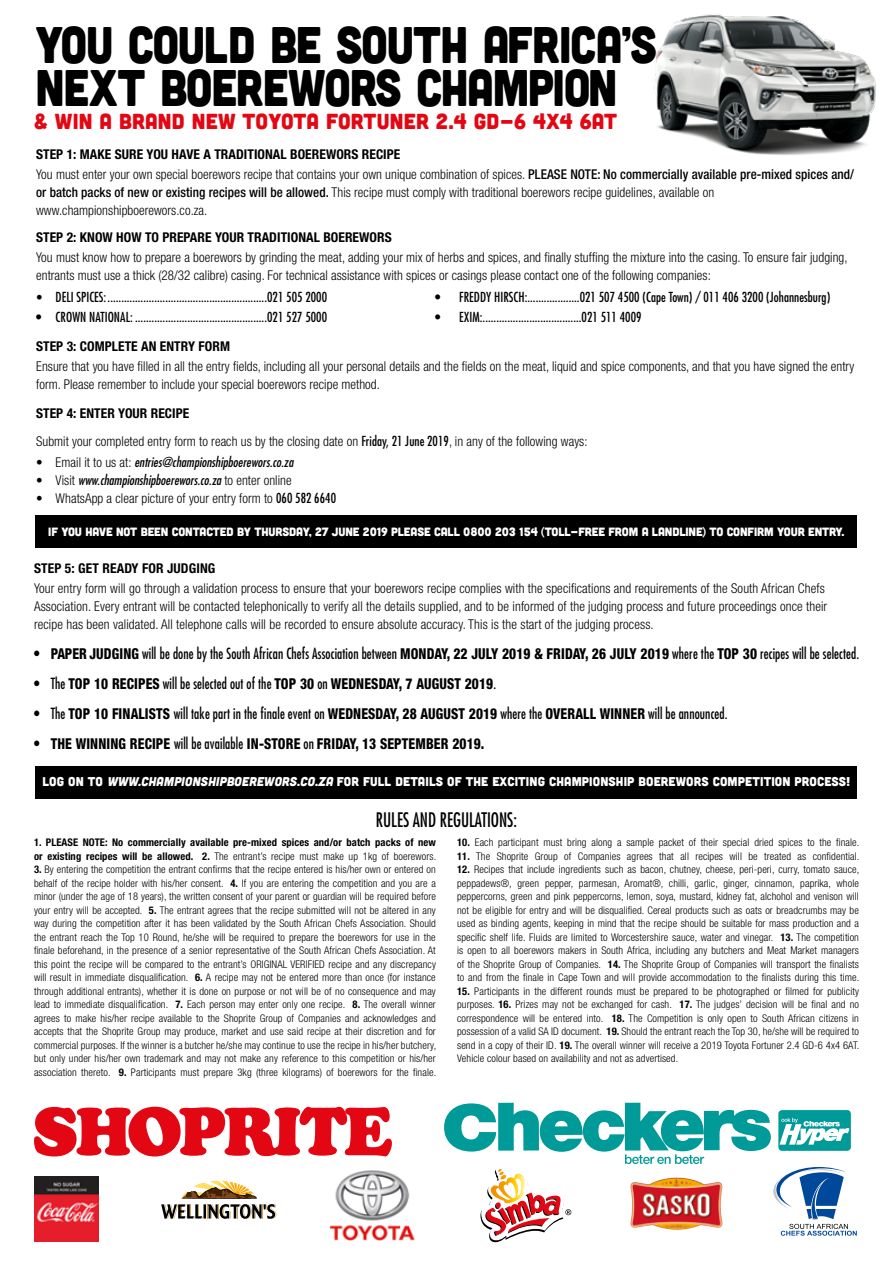
<style>
.page{position:relative;width:893px;height:1263px;background:#fff}
.page>*{position:absolute;margin:0;border:0;box-sizing:border-box;transform-origin:0 0}
.t1{font:51.45px/42.3px "Cubano";letter-spacing:-.03em;color:#000;scale:.9 1}
.t2{font:21.75px "Cubano";letter-spacing:.01em;color:#e30613}
.t3{font:condensed 19.5px "Futura Std";color:#000;scale:.89 1}
.t4{font:condensed 15px "Futura Std";letter-spacing:.01em;color:#000;scale:.9 1}
.t5{font:800 condensed 15px "Helvetica Neue LT Std";letter-spacing:.01em;color:#000;scale:.9 1}
.t6{font:300 condensed 13.5px/18px "Helvetica Neue LT Std";letter-spacing:.005em;color:#000}
.t7{font:condensed 13.5px "Futura Std";letter-spacing:.005em;color:#000}
.t8{font:italic condensed 13.5px "Futura Std";color:#000}
.t9{font:700 condensed 13.5px "Helvetica Neue LT Std";letter-spacing:.005em;color:#000}
.t10{font:12.75px "Cubano";letter-spacing:.01em;color:#fff}
.t11{font:12px "Cubano";letter-spacing:-.01em;color:#fff}
.t12{font:300 condensed 10.65px/13.5px "Helvetica Neue LT Std";letter-spacing:.01em;color:#000;text-align:justify}
.t13{font:700 condensed 10.65px/13.5px "Helvetica Neue LT Std";letter-spacing:.01em;color:#000}
.s1{font-weight:700}
.s2{font-weight:500}
.s3{font-family:"Helvetica Neue LT Std";font-weight:300}
.s4{font-family:"Futura Std";font-weight:400}
.s5{font-family:"Helvetica Neue LT Std";font-weight:300;font-style:normal}
.s6{font-family:"Helvetica Neue LT Std";font-weight:800}
.s7{font-style:italic}
.s8{font-weight:300}
</style>
<div class="page">
<div style="left:36px;top:766px;width:821px;height:32px;background:#000"></div>
<div style="left:35px;top:515px;width:822px;height:33px;background:#000"></div>
<svg style="left:161px;top:1180px;width:115px;height:39px"></svg>
<img style="left:330px;top:1170px;width:85px;height:71px">
<img style="left:654px;top:14px;width:222px;height:141px">
<img style="left:34px;top:1176px;width:65px;height:65px">
<svg style="left:444px;top:1103px;width:413px;height:139px"></svg>
<svg style="left:34px;top:1107px;width:358px;height:49px"></svg>
<h1 class="t1" style="left:36px;top:22px;width:692px">YOU COULD BE SOUTH AFRICA’S<br>NEXT BOEREWORS CHAMPION</h1>
<h2 class="t2" style="left:34px;top:107px;width:585px">&amp; WIN A BRAND NEW TOYOTA FORTUNER 2.4 GD-6 4X4 6AT</h2>
<p class="t6" style="left:36px;top:144px;width:819px;line-height:20.1px"><span class="s1">STEP 1: MAKE SURE YOU HAVE A TRADITIONAL BOEREWORS RECIPE<br></span>You must enter your own special boerewors recipe that contains your own unique combination of spices. <span class="s2">PLEASE NOTE: No commercially available pre-mixed spices and/</span></p>
<p class="t6" style="left:36px;top:184px;width:679px"><span class="s2">or batch packs of new or existing recipes will be allowed.</span> This recipe must comply with traditional boerewors recipe guidelines, available on www.championshipboerewors.co.za.</p>
<p class="t9" style="left:36px;top:229px;width:357px">STEP 2: KNOW HOW TO PREPARE YOUR TRADITIONAL BOEREWORS</p>
<p class="t6" style="left:36px;top:248px;width:813px">You must know how to prepare a boerewors by grinding the meat, adding your mix of herbs and spices, and finally stuffing the mixture into the casing. To ensure fair judging, entrants must use a thick (28/32 calibre) casing. For technical assistance with spices or casings please contact one of the following companies:</p>
<p class="t7" style="left:36px;top:289px;width:292px"><span class="s3">•</span> DELI SPICES:..........................................................021 505 2000</p>
<p class="t7" style="left:435px;top:289px;width:397px">• FREDDY HIRSCH:...................021 507 4500 (Cape Town) / 011 406 3200 (Johannesburg)</p>
<p class="t7" style="left:36px;top:309px;width:292px">• CROWN NATIONAL: ................................................021 527 5000</p>
<p class="t7" style="left:435px;top:309px;width:208px">• EXIM:....................................021 511 4009</p>
<p class="t9" style="left:36px;top:338px;width:195px">STEP 3: COMPLETE AN ENTRY FORM</p>
<p class="t6" style="left:36px;top:357px;width:820px">Ensure that you have filled in all the entry fields, including all your personal details and the fields on the meat, liquid and spice components, and that you have signed the entry form. Please remember to include your special boerewors recipe method.</p>
<p class="t6" style="left:36px;top:399px;width:553px;line-height:28.7px"><span class="s1">STEP 4: ENTER YOUR RECIPE<br></span>Submit your completed entry form to reach us by the closing date on <span class="s4">Friday, 21 June 2019</span>, in any of the following ways:</p>
<p class="t8" style="left:36px;top:453px;width:262px"><span class="s5">• E m a i l i t t o u s a t :</span> entries@championshipboerewors.co.za</p>
<p class="t8" style="left:36px;top:471px;width:257px"><span class="s5">• V i s i t</span> www.championshipboerewors.co.za<span class="s5">t o e n t e r o n l i n e</span></p>
<p class="t6" style="left:36px;top:489px;width:301px">• WhatsApp a clear picture of your entry form to <span class="s4">060 582 6640</span></p>
<p class="t11" style="left:48px;top:524px;width:797px">IF YOU HAVE NOT BEEN CONTACTED BY THURSDAY, 27 JUNE 2019 PLEASE CALL 0800 203 154 (TOLL-FREE FROM A LANDLINE) TO CONFIRM YOUR ENTRY.</p>
<p class="t9" style="left:34px;top:560px;width:183px">STEP 5: GET READY FOR JUDGING</p>
<p class="t6" style="left:34px;top:579px;width:795px">Your entry form will go through a validation process to ensure that your boerewors recipe complies with the specifications and requirements of the South African Chefs<br>Association. Every entrant will be contacted telephonically to verify all the details supplied, and to be informed of the judging process and future proceedings once their recipe has been validated. All telephone calls will be recorded to ensure absolute accuracy. This is the start of the judging process.</p>
<h3 class="t4" style="left:34px;top:645px;width:918px">• <span class="s6">PAPER JUDGING</span> will be done by the South African Chefs Association between <span class="s6">MONDAY, 22 JULY 2019 &amp; FRIDAY, 26 JULY 2019</span> where the <span class="s6">TOP 30</span> recipes will be selected.</h3>
<h3 class="t5" style="left:34px;top:674px;width:515px"><span class="s4">• The</span> TOP 10 RECIPES <span class="s4">will be selected out of the</span> TOP 30 <span class="s4">on</span> WEDNESDAY, 7 AUGUST 2019<span class="s4">.</span></h3>
<h3 class="t4" style="left:34px;top:705px;width:772px">• The <span class="s6">TOP 10 FINALISTS</span> will take part in the finale event on <span class="s6">WEDNESDAY, 28 AUGUST 2019</span> where the <span class="s6">OVERALL WINNER</span> will be announced.</h3>
<h3 class="t5" style="left:34px;top:734px;width:502px"><span class="s4">•</span> THE WINNING RECIPE <span class="s4">will be available</span> IN-STORE <span class="s4">on</span> FRIDAY, 13 SEPTEMBER 2019.</h3>
<p class="t10" style="left:43px;top:773px;width:809px">LOG ON TO <span class="s7">WWW.CHAMPIONSHIPBOEREWORS.CO.ZA</span> FOR FULL DETAILS OF THE EXCITING CHAMPIONSHIP BOEREWORS COMPETITION PROCESS!</p>
<h3 class="t3" style="left:376px;top:808px;width:160px">RULES AND REGULATIONS:</h3>
<p class="t13" style="left:34px;top:835px;width:404px">1. PLEASE NOTE: No commercially available pre-mixed spices and/or batch packs of new or existing recipes will be allowed. 2. <span class="s8">The entrant’s recipe must make up 1kg of boerewors.</span></p>
<p class="t12" style="left:34px;top:862px;width:404px"><span class="s1">3.</span> By entering the competition the entrant confirms that the recipe entered is his/her own or entered on behalf of the recipe holder with his/her consent. <span class="s1">4.</span> If you are entering the competition and you are a minor (under the age of 18 years), the written consent of your parent or guardian will be required before your entry will be accepted. <span class="s1">5.</span> The entrant agrees that the recipe submitted will not be altered in any way during the competition after it has been validated by the South African Chefs Association. Should the entrant reach the Top 10 Round, he/she will be required to prepare the boerewors for use in the finale beforehand, in the presence of a senior representative of the South African Chefs Association. At this point the recipe will be compared to the entrant’s ORIGINAL VERIFIED recipe and any discrepancy will result in immediate disqualification. <span class="s1">6.</span> A recipe may not be entered more than once (for instance through additional entrants), whether it is done on purpose or not will be of no consequence and may lead to immediate disqualification. <span class="s1">7.</span> Each person may enter only one recipe. <span class="s1">8.</span> The overall winner agrees to make his/her recipe available to the Shoprite Group of Companies and acknowledges and accepts that the Shoprite Group may produce, market and use said recipe at their discretion and for commercial purposes. If the winner is a butcher he/she may continue to use the recipe in his/her butchery, but only under his/her own trademark and may not make any reference to this competition or his/her association thereto. <span class="s1">9.</span> Participants must prepare 3kg (three kilograms) of boerewors for the finale.</p>
<p class="t12" style="left:457px;top:835px;width:404px"><span class="s1">10.</span> Each participant must bring along a sample packet of their special dried spices to the finale.</p>
<p class="t12" style="left:457px;top:849px;width:404px"><span class="s1">11.</span> The Shoprite Group of Companies agrees that all recipes will be treated as confidential.</p>
<p class="t12" style="left:457px;top:862px;width:404px"><span class="s1">12.</span> Recipes that include ingredients such as bacon, chutney, cheese, peri-peri, curry, tomato sauce, peppadews®, green pepper, parmesan, Aromat®, chilli, garlic, ginger, cinnamon, paprika, whole peppercorns, green and pink peppercorns, lemon, soya, mustard, kidney fat, alchohol and venison will not be eligible for entry and will be disqualified. Cereal products such as oats or breadcrumbs may be used as binding agents, keeping in mind that the recipe should be suitable for mass production and a specific shelf life. Fluids are limited to Worcestershire sauce, water and vinegar. <span class="s1">13.</span> The competition is open to all boerewors makers in South Africa, including any butchers and Meat Market managers of the Shoprite Group of Companies. <span class="s1">14.</span> The Shoprite Group of Companies will transport the finalists to and from the finale in Cape Town and will provide accommodation to the finalists during this time.</p>
<p class="t12" style="left:457px;top:984px;width:404px"><span class="s1">15.</span> Participants in the different rounds must be prepared to be photographed or filmed for publicity purposes. <span class="s1">16.</span> Prizes may not be exchanged for cash. <span class="s1">17.</span> The judges’ decision will be final and no correspondence will be entered into. <span class="s1">18.</span> The Competition is only open to South African citizens in possession of a valid SA ID document. <span class="s1">19.</span> Should the entrant reach the Top 30, he/she will be required to send in a copy of their ID. <span class="s1">19.</span> The overall winner will receive a 2019 Toyota Fortuner 2.4 GD-6 4x4 6AT.<br>Vehicle colour based on availability and not as advertised.</p>
</div>
